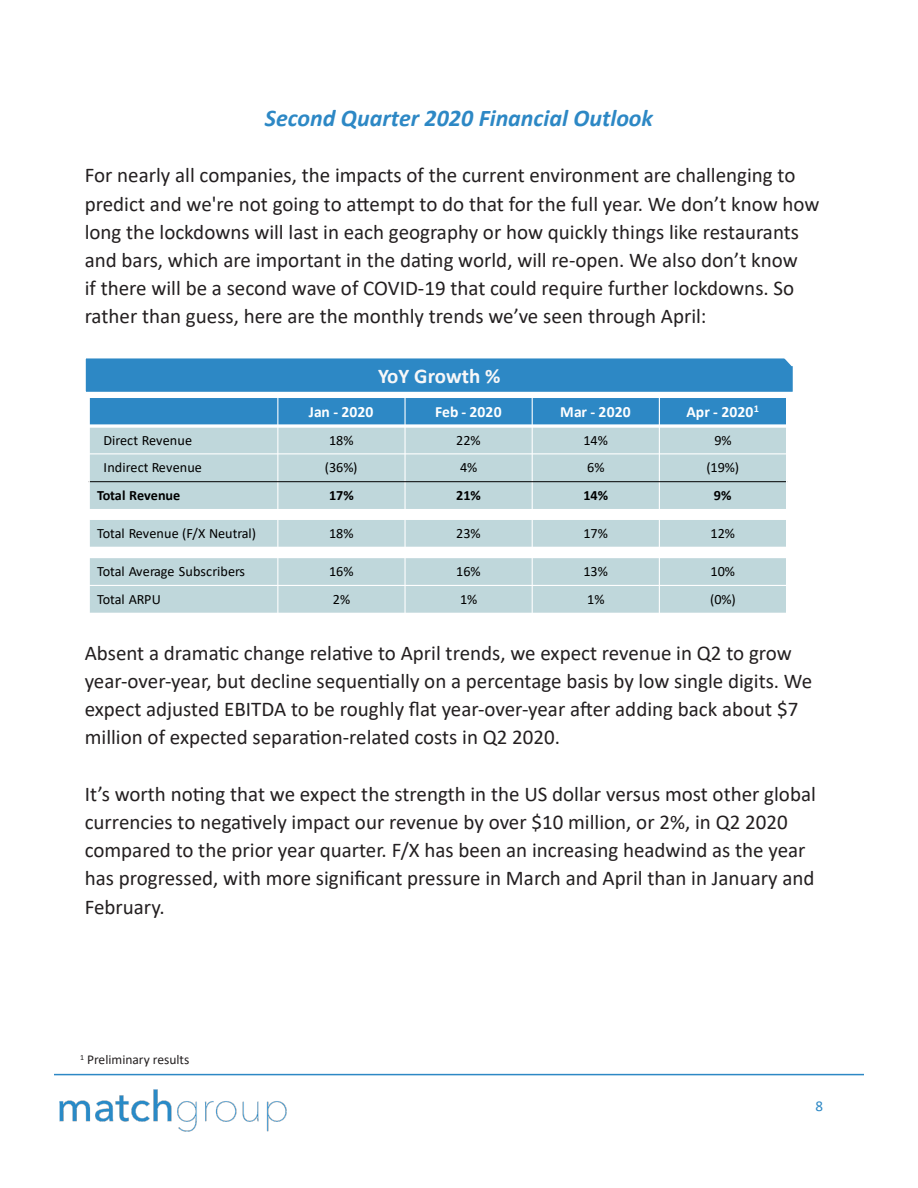
<style>
.page{position:relative;width:918px;height:1188px;background:#fff}
.page>*{position:absolute;margin:0;border:0;box-sizing:border-box;transform-origin:0 0}
.t1{font:italic 700 24px "Calibri";color:#2d88c5}
.t2{font:21px/28.2px "Calibri";color:#231f20}
.t3{font:700 21px "Calibri";color:#f7f7f8}
.t4{font:700 15.6px "Calibri";letter-spacing:.01em;color:#fff}
.t5{font:15px "Calibri";color:#2d88c5}
.t6{font:14.25px "Calibri";color:#000}
.t7{font:700 14.25px "Calibri";letter-spacing:-.005em;color:#000}
.t8{font:13.5px "Calibri";color:#231f20}
</style>
<div class="page">
<img style="left:59px;top:1089px;width:228px;height:43px">
<hr style="left:54px;top:1074px;width:810px;height:1px;background:#2d88c5">
<div style="left:89px;top:397px;width:189px;height:29px;background:#2d88c5"></div>
<div style="left:278px;top:397px;width:127px;height:29px;background:#2d88c5"></div>
<div style="left:405px;top:397px;width:127px;height:29px;background:#2d88c5"></div>
<div style="left:532px;top:397px;width:127px;height:29px;background:#2d88c5"></div>
<div style="left:659px;top:397px;width:128px;height:29px;background:#2d88c5"></div>
<div style="left:89px;top:426px;width:189px;height:28px;background:#bfd7db"></div>
<div style="left:278px;top:426px;width:127px;height:28px;background:#bfd7db"></div>
<div style="left:405px;top:426px;width:127px;height:28px;background:#bfd7db"></div>
<div style="left:532px;top:426px;width:127px;height:28px;background:#bfd7db"></div>
<div style="left:659px;top:426px;width:128px;height:28px;background:#bfd7db"></div>
<div style="left:89px;top:454px;width:189px;height:28px;background:#bfd7db"></div>
<div style="left:278px;top:454px;width:127px;height:28px;background:#bfd7db"></div>
<div style="left:405px;top:454px;width:127px;height:28px;background:#bfd7db"></div>
<div style="left:532px;top:454px;width:127px;height:28px;background:#bfd7db"></div>
<div style="left:659px;top:454px;width:128px;height:28px;background:#bfd7db"></div>
<div style="left:89px;top:482px;width:189px;height:28px;background:#bfd7db"></div>
<div style="left:278px;top:482px;width:127px;height:28px;background:#bfd7db"></div>
<div style="left:405px;top:482px;width:127px;height:28px;background:#bfd7db"></div>
<div style="left:532px;top:482px;width:127px;height:28px;background:#bfd7db"></div>
<div style="left:659px;top:482px;width:128px;height:28px;background:#bfd7db"></div>
<div style="left:89px;top:519px;width:189px;height:28px;background:#bfd7db"></div>
<div style="left:278px;top:519px;width:127px;height:28px;background:#bfd7db"></div>
<div style="left:405px;top:519px;width:127px;height:28px;background:#bfd7db"></div>
<div style="left:532px;top:519px;width:127px;height:28px;background:#bfd7db"></div>
<div style="left:659px;top:519px;width:128px;height:28px;background:#bfd7db"></div>
<div style="left:89px;top:558px;width:189px;height:27px;background:#bfd7db"></div>
<div style="left:278px;top:558px;width:127px;height:27px;background:#bfd7db"></div>
<div style="left:405px;top:558px;width:127px;height:27px;background:#bfd7db"></div>
<div style="left:532px;top:558px;width:127px;height:27px;background:#bfd7db"></div>
<div style="left:659px;top:558px;width:128px;height:27px;background:#bfd7db"></div>
<div style="left:89px;top:585px;width:189px;height:28px;background:#bfd7db"></div>
<div style="left:278px;top:585px;width:127px;height:28px;background:#bfd7db"></div>
<div style="left:405px;top:585px;width:127px;height:28px;background:#bfd7db"></div>
<div style="left:532px;top:585px;width:127px;height:28px;background:#bfd7db"></div>
<div style="left:659px;top:585px;width:128px;height:28px;background:#bfd7db"></div>
<hr style="left:277px;top:397px;width:1px;height:217px;background:#fff">
<hr style="left:404px;top:397px;width:2px;height:217px;background:#fff">
<hr style="left:532px;top:397px;width:1px;height:217px;background:#fff">
<hr style="left:659px;top:397px;width:1px;height:217px;background:#fff">
<svg style="left:90px;top:424px;width:696px;height:4px;background:#e5f0f6"></svg>
<hr style="left:89px;top:453px;width:698px;height:1px;background:#fff">
<hr style="left:89px;top:481px;width:698px;height:1px;background:#000">
<hr style="left:89px;top:509px;width:698px;height:1px;background:#fff">
<hr style="left:89px;top:519px;width:698px;height:1px;background:#fff">
<hr style="left:89px;top:585px;width:698px;height:1px;background:#fff">
<hr style="left:89px;top:397px;width:1px;height:217px;background:#fff">
<hr style="left:786px;top:397px;width:1px;height:217px;background:#fff">
<hr style="left:89px;top:397px;width:698px;height:1px;background:#fff">
<div style="left:85px;top:358px;width:708px;height:35px;background:#2d88c5"></div>
<div style="left:84px;top:357px;width:710px;height:36px;border:2px solid #fff"></div>
<svg style="left:781px;top:357px;width:13px;height:9px"></svg>
<p class="t1" style="left:265px;top:101px;width:390px">Second Quarter 2020 Financial Outlook</p>
<p class="t2" style="left:85px;top:161px;width:736px">For nearly all companies, the impacts of the current environment are challenging to predict and we're not going to attempt to do that for the full year. We don’t know how long the lockdowns will last in each geography or how quickly things like restaurants and bars, which are important in the dating world, will re-open. We also don’t know<br>if there will be a second wave of COVID-19 that could require further lockdowns. So rather than guess, here are the monthly trends we’ve seen through April:</p>
<p class="t3" style="left:378px;top:361px;width:124px">YoY Growth %</p>
<p class="t4" style="left:309px;top:401px;width:66px">Jan - 2020</p>
<p class="t4" style="left:435px;top:401px;width:68px">Feb - 2020</p>
<p class="t4" style="left:560px;top:401px;width:72px">Mar - 2020</p>
<p class="t4" style="left:687px;top:401px;width:74px">Apr - 2020<sup>1</sup></p>
<p class="t6" style="left:104px;top:430px;width:90px">Direct Revenue</p>
<p class="t6" style="left:329px;top:430px;width:26px">18%</p>
<p class="t6" style="left:456px;top:430px;width:26px">22%</p>
<p class="t6" style="left:584px;top:430px;width:26px">14%</p>
<p class="t6" style="left:714px;top:430px;width:19px">9%</p>
<p class="t6" style="left:104px;top:458px;width:100px">Indirect Revenue</p>
<p class="t6" style="left:325px;top:458px;width:34px">(36%)</p>
<p class="t6" style="left:460px;top:458px;width:19px">4%</p>
<p class="t6" style="left:587px;top:458px;width:19px">6%</p>
<p class="t6" style="left:706px;top:458px;width:34px">(19%)</p>
<p class="t7" style="left:97px;top:485px;width:85px">Total Revenue</p>
<p class="t7" style="left:329px;top:485px;width:26px">17%</p>
<p class="t7" style="left:456px;top:485px;width:26px">21%</p>
<p class="t7" style="left:583px;top:485px;width:26px">14%</p>
<p class="t7" style="left:714px;top:485px;width:19px">9%</p>
<p class="t6" style="left:97px;top:523px;width:161px">Total Revenue (F/X Neutral)</p>
<p class="t6" style="left:329px;top:523px;width:26px">18%</p>
<p class="t6" style="left:456px;top:523px;width:26px">23%</p>
<p class="t6" style="left:583px;top:523px;width:26px">17%</p>
<p class="t6" style="left:711px;top:523px;width:26px">12%</p>
<p class="t6" style="left:97px;top:562px;width:149px">Total Average Subscribers</p>
<p class="t6" style="left:329px;top:562px;width:26px">16%</p>
<p class="t6" style="left:456px;top:562px;width:26px">16%</p>
<p class="t6" style="left:583px;top:562px;width:26px">13%</p>
<p class="t6" style="left:711px;top:562px;width:26px">10%</p>
<p class="t6" style="left:97px;top:589px;width:66px">Total ARPU</p>
<p class="t6" style="left:333px;top:589px;width:19px">2%</p>
<p class="t6" style="left:460px;top:589px;width:19px">1%</p>
<p class="t6" style="left:587px;top:589px;width:19px">1%</p>
<p class="t6" style="left:710px;top:589px;width:27px">(0%)</p>
<p class="t2" style="left:85px;top:638px;width:729px">Absent a dramatic change relative to April trends, we expect revenue in Q2 to grow year-over-year, but decline sequentially on a percentage basis by low single digits. We expect adjusted EBITDA to be roughly flat year-over-year after adding back about $7 million of expected separation-related costs in Q2 2020.</p>
<p class="t2" style="left:85px;top:779px;width:733px">It’s worth noting that we expect the strength in the US dollar versus most other global currencies to negatively impact our revenue by over $10 million, or 2%, in Q2 2020 compared to the prior year quarter. F/X has been an increasing headwind as the year has progressed, with more significant pressure in March and April than in January and February.</p>
<p class="t8" style="left:80px;top:1050px;width:111px"><sup>1</sup> Preliminary results</p>
<p class="t5" style="left:815px;top:1095px;width:9px">8</p>
</div>
